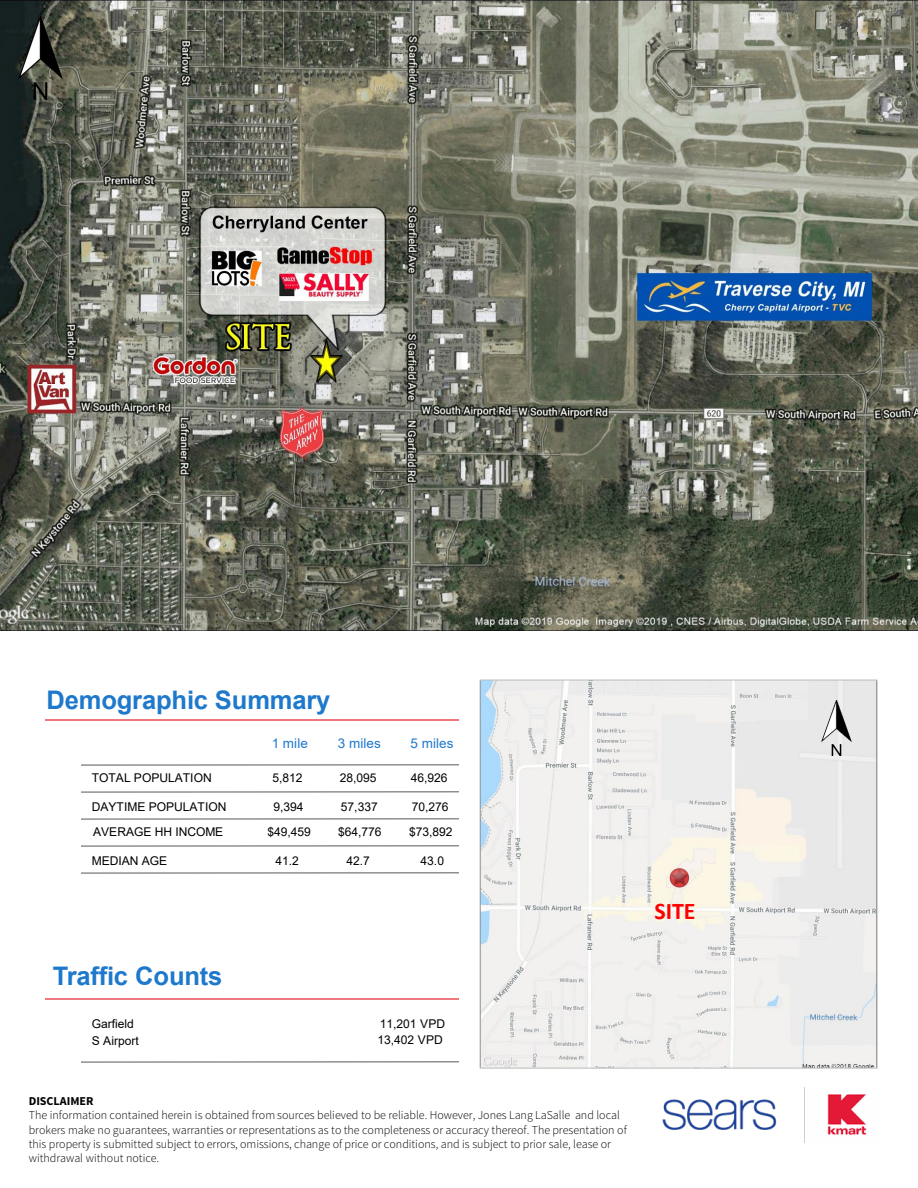
<style>
.page{position:relative;width:918px;height:1188px;background:#fff}
.page>*{position:absolute;margin:0;border:0;box-sizing:border-box;transform-origin:0 0}
.t1{font:700 25.5px "Arial";letter-spacing:-.005em;color:#1e79cc}
.t2{font:700 24px "Calibri";color:#f00}
.t3{font:13.5px "Arial";letter-spacing:.005em;color:#1e79cc}
.t4{font:300 12px/14.4px "Source Sans Pro";letter-spacing:-.005em;color:#000}
.t5{font:12px "Arial";letter-spacing:-.005em;color:#000}
.t6{font:700 12px "Source Sans Pro";color:#000}
</style>
<div class="page">
<img style="left:662px;top:1088px;width:205px;height:55px">
<hr style="left:45px;top:719px;width:414px;height:2px;background:#e30613">
<hr style="left:81px;top:764px;width:378px;height:2px;background:#626468">
<hr style="left:81px;top:791px;width:378px;height:2px;background:#626468">
<hr style="left:81px;top:818px;width:378px;height:2px;background:#626468">
<hr style="left:81px;top:845px;width:378px;height:2px;background:#626468">
<hr style="left:81px;top:872px;width:378px;height:2px;background:#626468">
<img style="left:0;top:0;width:918px;height:631px">
<img style="left:482px;top:681px;width:394px;height:386px">
<div style="left:480px;top:679px;width:398px;height:390px;border:1px solid #bfbfbf"></div>
<hr style="left:45px;top:998px;width:414px;height:2px;background:#e30613">
<hr style="left:81px;top:1061px;width:378px;height:2px;background:#626468">
<img style="left:18px;top:16px;width:45px;height:84px">
<img style="left:821px;top:700px;width:30px;height:56px">
<p class="t1" style="left:46px;top:682px;width:285px">Demographic Summary</p>
<p class="t3" style="left:272px;top:733px;width:38px">1 mile</p>
<p class="t3" style="left:338px;top:733px;width:44px">3 miles</p>
<p class="t3" style="left:411px;top:733px;width:44px">5 miles</p>
<p class="t5" style="left:92px;top:770px;width:121px">TOTAL POPULATION</p>
<p class="t5" style="left:272px;top:770px;width:32px">5,812</p>
<p class="t5" style="left:340px;top:770px;width:38px">28,095</p>
<p class="t5" style="left:411px;top:770px;width:38px">46,926</p>
<p class="t5" style="left:92px;top:798px;width:136px">DAYTIME POPULATION</p>
<p class="t5" style="left:273px;top:798px;width:32px">9,394</p>
<p class="t5" style="left:341px;top:798px;width:38px">57,337</p>
<p class="t5" style="left:412px;top:798px;width:38px">70,276</p>
<p class="t5" style="left:93px;top:824px;width:132px">AVERAGE HH INCOME</p>
<p class="t5" style="left:267px;top:824px;width:45px">$49,459</p>
<p class="t5" style="left:338px;top:824px;width:45px">$64,776</p>
<p class="t5" style="left:409px;top:824px;width:45px">$73,892</p>
<p class="t5" style="left:92px;top:852px;width:77px">MEDIAN AGE</p>
<p class="t5" style="left:275px;top:852px;width:25px">41.2</p>
<p class="t5" style="left:346px;top:852px;width:25px">42.7</p>
<p class="t5" style="left:421px;top:852px;width:25px">43.0</p>
<p class="t1" style="left:53px;top:958px;width:171px">Traffic Counts</p>
<p class="t5" style="left:92px;top:1015px;width:44px">Garfield</p>
<p class="t5" style="left:380px;top:1015px;width:67px">11,201 VPD</p>
<p class="t5" style="left:92px;top:1032px;width:48px">S Airport</p>
<p class="t5" style="left:377px;top:1032px;width:67px">13,402 VPD</p>
<p class="t6" style="left:29px;top:1093px;width:66px">DISCLAIMER</p>
<p class="t4" style="left:29px;top:1108px;width:600px">The information contained herein is obtained from sources believed to be reliable. However, Jones Lang LaSalle and local brokers make no guarantees, warranties or representations as to the completeness or accuracy thereof. The presentation of this property is submitted subject to errors, omissions, change of price or conditions, and is subject to prior sale, lease or withdrawal without notice.</p>
<p class="t2" style="left:654px;top:894px;width:43px">SITE</p>
</div>
